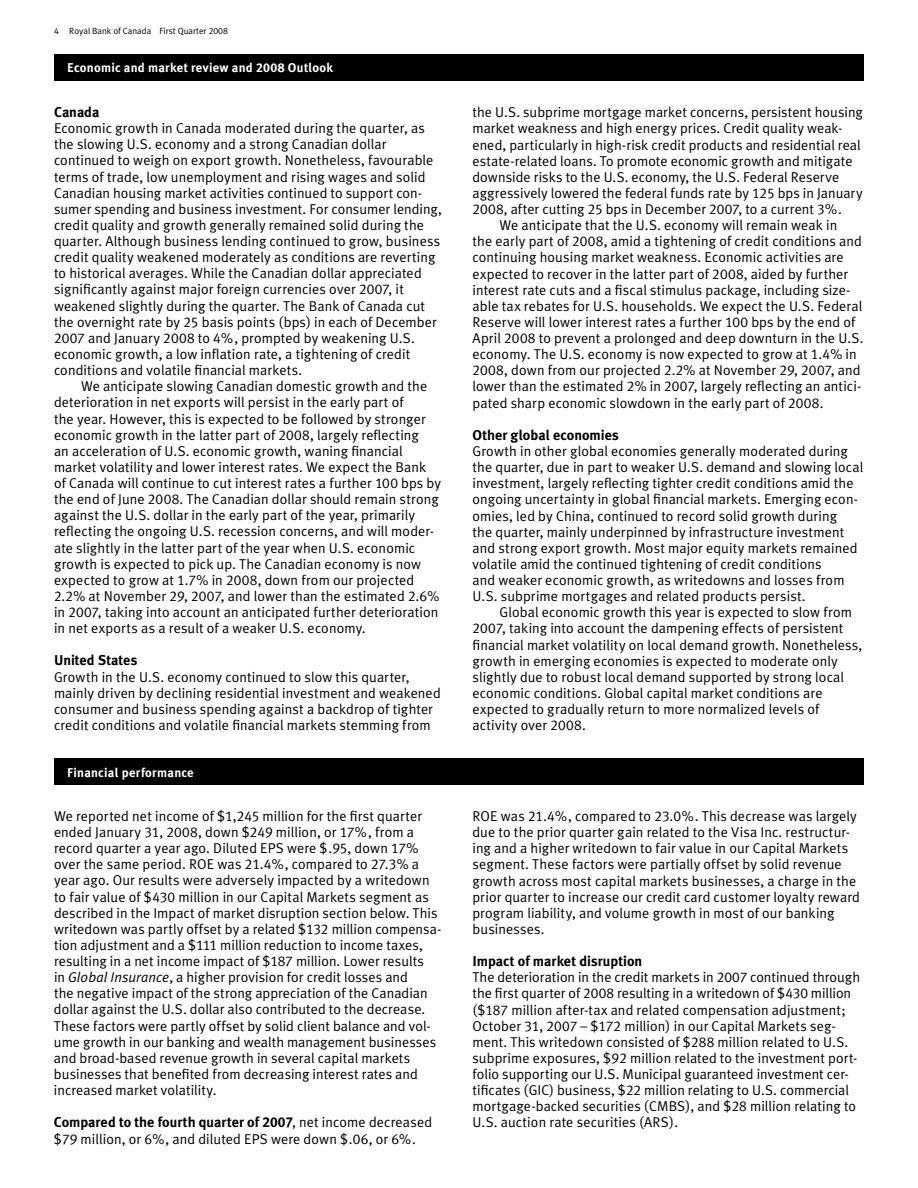
<style>
.page{position:relative;width:918px;height:1188px;background:#fff}
.page>*{position:absolute;margin:0;border:0;box-sizing:border-box;transform-origin:0 0}
.t1{font:14.25px/16.2px "RBC Meta Set Normal";letter-spacing:.005em;color:#000}
.t2{font:700 14.25px "RBC Meta Set";color:#000}
.t3{font:700 12.75px "RBC Meta Set";letter-spacing:.02em;color:#fff}
.t4{font:9px "RBC Meta Set Normal";color:#000}
.s1{font-style:italic}
.s2{font-family:"RBC Meta Set Normal";font-weight:400}
</style>
<div class="page">
<div style="left:54px;top:54px;width:810px;height:27px;background:#000"></div>
<div style="left:54px;top:758px;width:810px;height:27px;background:#000"></div>
<p class="t4" style="left:54px;top:26px;width:175px">4 Royal Bank of Canada First Quarter 2008</p>
<p class="t3" style="left:67px;top:61px;width:267px">Economic and market review and 2008 Outlook</p>
<p class="t2" style="left:54px;top:104px;width:47px">Canada</p>
<p class="t1" style="left:54px;top:120px;width:389px">Economic growth in Canada moderated during the quarter, as the slowing U.S. economy and a strong Canadian dollar continued to weigh on export growth. Nonetheless, favourable terms of trade, low unemployment and rising wages and solid Canadian housing market activities continued to support con&shy;sumer spending and business investment. For consumer lending, credit quality and growth generally remained solid during the quarter. Although business lending continued to grow, business credit quality weakened moderately as conditions are reverting to historical averages. While the Canadian dollar appreciated significantly against major foreign currencies over 2007, it weakened slightly during the quarter. The Bank of Canada cut the overnight rate by 25 basis points (bps) in each of December 2007 and January 2008 to 4%, prompted by weakening U.S. economic growth, a low inflation rate, a tightening of credit conditions and volatile financial markets.</p>
<p class="t1" style="left:54px;top:378px;width:389px;text-indent:27px">We anticipate slowing Canadian domestic growth and the deterioration in net exports will persist in the early part of<br>the year. However, this is expected to be followed by stronger economic growth in the latter part of 2008, largely reflecting<br>an acceleration of U.S. economic growth, waning financial market volatility and lower interest rates. We expect the Bank of Canada will continue to cut interest rates a further 100 bps by the end of June 2008. The Canadian dollar should remain strong against the U.S. dollar in the early part of the year, primarily reflecting the ongoing U.S. recession concerns, and will moder&shy;ate slightly in the latter part of the year when U.S. economic growth is expected to pick up. The Canadian economy is now expected to grow at 1.7% in 2008, down from our projected 2.2% at November 29, 2007, and lower than the estimated 2.6% in 2007, taking into account an anticipated further deterioration in net exports as a result of a weaker U.S. economy.</p>
<p class="t2" style="left:54px;top:652px;width:85px">United States</p>
<p class="t1" style="left:54px;top:668px;width:388px">Growth in the U.S. economy continued to slow this quarter, mainly driven by declining residential investment and weakened consumer and business spending against a backdrop of tighter credit conditions and volatile financial markets stemming from</p>
<p class="t3" style="left:67px;top:765px;width:128px">Financial performance</p>
<p class="t1" style="left:54px;top:808px;width:389px">We reported net income of $1,245 million for the first quarter ended January 31, 2008, down $249 million, or 17%, from a record quarter a year ago. Diluted EPS were $.95, down 17% over the same period. ROE was 21.4%, compared to 27.3% a year ago. Our results were adversely impacted by a writedown to fair value of $430 million in our Capital Markets segment as described in the Impact of market disruption section below. This writedown was partly offset by a related $132 million compensa&shy;tion adjustment and a $111 million reduction to income taxes, resulting in a net income impact of $187 million. Lower results<br>in <span class="s1">Global Insurance</span>, a higher provision for credit losses and<br>the negative impact of the strong appreciation of the Canadian dollar against the U.S. dollar also contributed to the decrease.<br>These factors were partly offset by solid client balance and vol&shy;ume growth in our banking and wealth management businesses and broad-based revenue growth in several capital markets businesses that benefited from decreasing interest rates and increased market volatility.</p>
<p class="t2" style="left:54px;top:1114px;width:380px">Compared to the fourth quarter of 2007<span class="s2">, net income decreased</span></p>
<p class="t1" style="left:54px;top:1130px;width:364px">$79 million, or 6%, and diluted EPS were down $.06, or 6%.</p>
<p class="t1" style="left:473px;top:104px;width:392px">the U.S. subprime mortgage market concerns, persistent housing</p>
<p class="t1" style="left:473px;top:120px;width:371px">market weakness and high energy prices. Credit quality weak-</p>
<p class="t1" style="left:473px;top:136px;width:390px">ened, particularly in high-risk credit products and residential real</p>
<p class="t1" style="left:473px;top:152px;width:382px">estate-related loans. To promote economic growth and mitigate</p>
<p class="t1" style="left:473px;top:169px;width:368px">downside risks to the U.S. economy, the U.S. Federal Reserve</p>
<p class="t1" style="left:473px;top:185px;width:392px">aggressively lowered the federal funds rate by 125 bps in January</p>
<p class="t1" style="left:473px;top:201px;width:371px">2008, after cutting 25 bps in December 2007, to a current 3%.</p>
<p class="t1" style="left:500px;top:217px;width:339px">We anticipate that the U.S. economy will remain weak in</p>
<p class="t1" style="left:473px;top:233px;width:391px">the early part of 2008, amid a tightening of credit conditions and</p>
<p class="t1" style="left:473px;top:249px;width:373px">continuing housing market weakness. Economic activities are</p>
<p class="t1" style="left:473px;top:265px;width:377px">expected to recover in the latter part of 2008, aided by further</p>
<p class="t1" style="left:473px;top:281px;width:380px">interest rate cuts and a fiscal stimulus package, including size-</p>
<p class="t1" style="left:473px;top:298px;width:391px">able tax rebates for U.S. households. We expect the U.S. Federal</p>
<p class="t1" style="left:473px;top:314px;width:384px">Reserve will lower interest rates a further 100 bps by the end of</p>
<p class="t1" style="left:473px;top:330px;width:392px">April 2008 to prevent a prolonged and deep downturn in the U.S.</p>
<p class="t1" style="left:473px;top:346px;width:386px">economy. The U.S. economy is now expected to grow at 1.4% in</p>
<p class="t1" style="left:473px;top:362px;width:390px">2008, down from our projected 2.2% at November 29, 2007, and</p>
<p class="t1" style="left:473px;top:378px;width:390px">lower than the estimated 2% in 2007, largely reflecting an antici-</p>
<p class="t1" style="left:473px;top:394px;width:352px">pated sharp economic slowdown in the early part of 2008.</p>
<p class="t2" style="left:473px;top:427px;width:148px">Other global economies</p>
<p class="t1" style="left:473px;top:443px;width:392px">Growth in other global economies generally moderated during the quarter, due in part to weaker U.S. demand and slowing local investment, largely reflecting tighter credit conditions amid the ongoing uncertainty in global financial markets. Emerging econ&shy;omies, led by China, continued to record solid growth during<br>the quarter, mainly underpinned by infrastructure investment and strong export growth. Most major equity markets remained volatile amid the continued tightening of credit conditions<br>and weaker economic growth, as writedowns and losses from U.S. subprime mortgages and related products persist.</p>
<p class="t1" style="left:473px;top:604px;width:391px;text-indent:27px">Global economic growth this year is expected to slow from 2007, taking into account the dampening effects of persistent financial market volatility on local demand growth. Nonetheless, growth in emerging economies is expected to moderate only slightly due to robust local demand supported by strong local economic conditions. Global capital market conditions are expected to gradually return to more normalized levels of activity over 2008.</p>
<p class="t1" style="left:472px;top:808px;width:389px">ROE was 21.4%, compared to 23.0%. This decrease was largely due to the prior quarter gain related to the Visa Inc. restructur&shy;ing and a higher writedown to fair value in our Capital Markets segment. These factors were partially offset by solid revenue growth across most capital markets businesses, a charge in the prior quarter to increase our credit card customer loyalty reward program liability, and volume growth in most of our banking businesses.</p>
<p class="t2" style="left:472px;top:953px;width:171px">Impact of market disruption</p>
<p class="t1" style="left:472px;top:969px;width:389px">The deterioration in the credit markets in 2007 continued through the first quarter of 2008 resulting in a writedown of $430 million ($187 million after-tax and related compensation adjustment; October 31, 2007 – $172 million) in our Capital Markets seg&shy;ment. This writedown consisted of $288 million related to U.S. subprime exposures, $92 million related to the investment port&shy;folio supporting our U.S. Municipal guaranteed investment cer&shy;tificates (GIC) business, $22 million relating to U.S. commercial mortgage-backed securities (CMBS), and $28 million relating to U.S. auction rate securities (ARS).</p>
</div>
